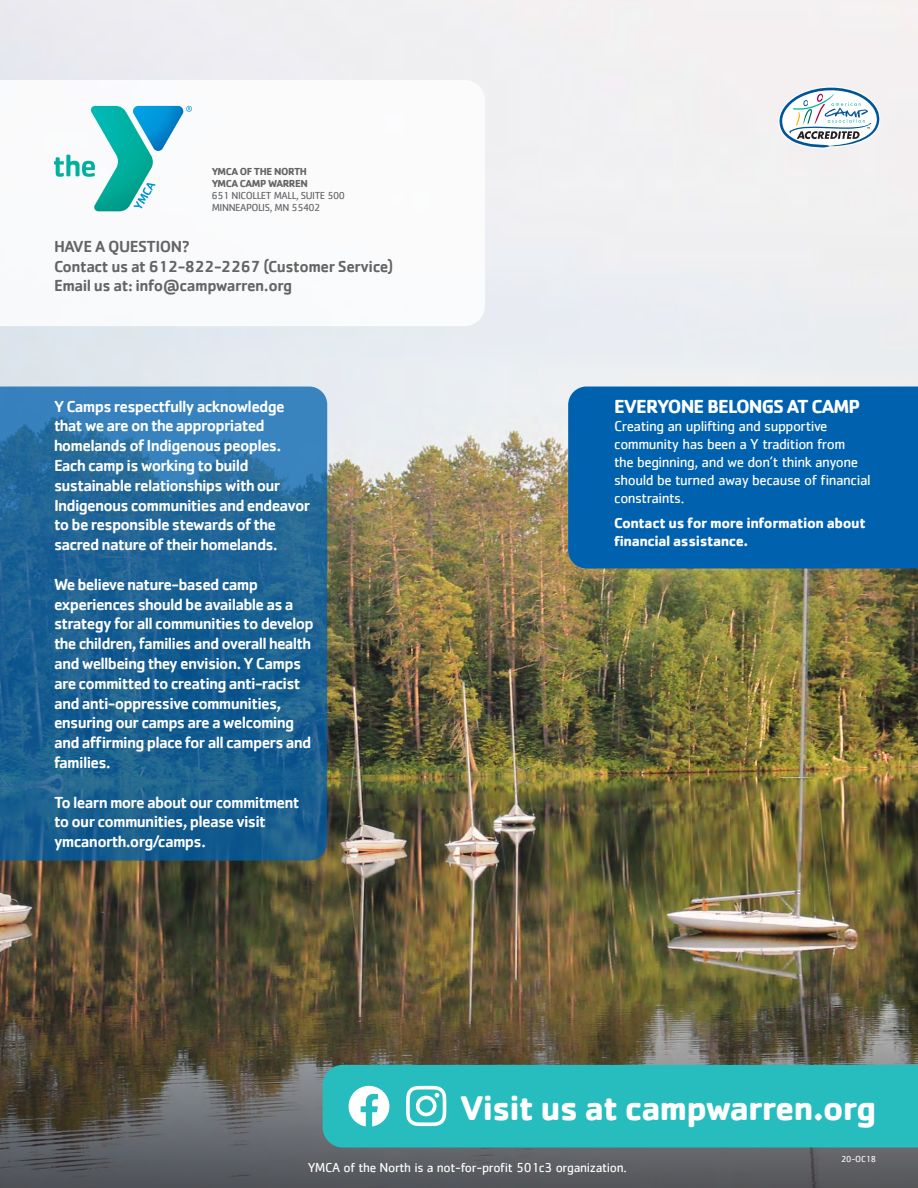
<style>
.page{position:relative;width:918px;height:1188px;background:#fff}
.page>*{position:absolute;margin:0;border:0;box-sizing:border-box;transform-origin:0 0}
.t1{font:700 35.4px "Cachet";letter-spacing:-.03em;color:#fff}
.t2{font:700 19.5px "Cachet";letter-spacing:-.05em;color:#fff}
.t3{font:500 16.5px/19.8px "Cachet";letter-spacing:-.045em;color:#fff}
.t4{font:500 16.5px/19.5px "Cachet";letter-spacing:-.03em;color:#636466}
.t5{font:15px/18px "Cachet";letter-spacing:-.03em;color:#fff}
.t6{font:700 15px/18px "Cachet";letter-spacing:-.03em;color:#fff}
.t7{font:13.5px "Cachet";letter-spacing:-.025em;color:#fff}
.t8{font:10.5px/12px "Cachet";letter-spacing:-.04em;color:#636466}
.t9{font:700 10.5px/12px "Cachet";letter-spacing:-.04em;color:#636466}
.t10{font:9px "Cachet";letter-spacing:-.025em;color:#fff}
</style>
<div class="page">
<img style="left:0;top:0;width:918px;height:956px">
<svg style="left:0;top:80px;width:485px;height:246px"></svg>
<svg style="left:0;top:956px;width:918px;height:232px;background:#5d5646"></svg>
<svg style="left:778px;top:82px;width:104px;height:68px"></svg>
<svg style="left:54px;top:106px;width:138px;height:105px"></svg>
<div style="left:323px;top:1065px;width:595px;height:83px;background:#27bdbe"></div>
<svg style="left:349px;top:1086px;width:40px;height:41px"></svg>
<svg style="left:406px;top:1086px;width:40px;height:40px"></svg>
<svg style="left:0;top:387px;width:327px;height:474px;background:#1f6698"></svg>
<div style="left:568px;top:387px;width:350px;height:181px;background:#0061af"></div>
<p class="t9" style="left:212px;top:165px;width:98px">YMCA OF THE NORTH<br>YMCA CAMP WARREN</p>
<p class="t8" style="left:212px;top:190px;width:135px">651 NICOLLET MALL, SUITE 500<br>MINNEAPOLIS, MN 55402</p>
<p class="t4" style="left:54px;top:237px;width:341px">HAVE A QUESTION?<br>Contact us at 612-822-2267 (Customer Service)<br>Email us at: info@campwarren.org</p>
<p class="t3" style="left:54px;top:396px;width:258px">Y Camps respectfully acknowledge that we are on the appropriated homelands of Indigenous peoples.<br>Each camp is working to build sustainable relationships with our Indigenous communities and endeavor to be responsible stewards of the sacred nature of their homelands.</p>
<p class="t3" style="left:54px;top:574px;width:261px">We believe nature-based camp experiences should be available as a strategy for all communities to develop the children, families and overall health and wellbeing they envision. Y Camps are committed to creating anti-racist and anti-oppressive communities, ensuring our camps are a welcoming and affirming place for all campers and families.</p>
<p class="t3" style="left:54px;top:792px;width:247px">To learn more about our commitment to our communities, please visit ymcanorth.org/camps.</p>
<p class="t2" style="left:614px;top:394px;width:248px">EVERYONE BELONGS AT CAMP</p>
<p class="t5" style="left:614px;top:417px;width:258px">Creating an uplifting and supportive community has been a Y tradition from<br>the beginning, and we don’t think anyone should be turned away because of financial constraints.</p>
<p class="t6" style="left:614px;top:513px;width:253px">Contact us for more information about financial assistance.</p>
<h1 class="t1" style="left:460px;top:1085px;width:418px">Visit us at campwarren.org</h1>
<p class="t10" style="left:841px;top:1154px;width:36px">20-OC18</p>
<p class="t7" style="left:308px;top:1159px;width:320px">YMCA of the North is a not-for-profit 501c3 organization.</p>
</div>
